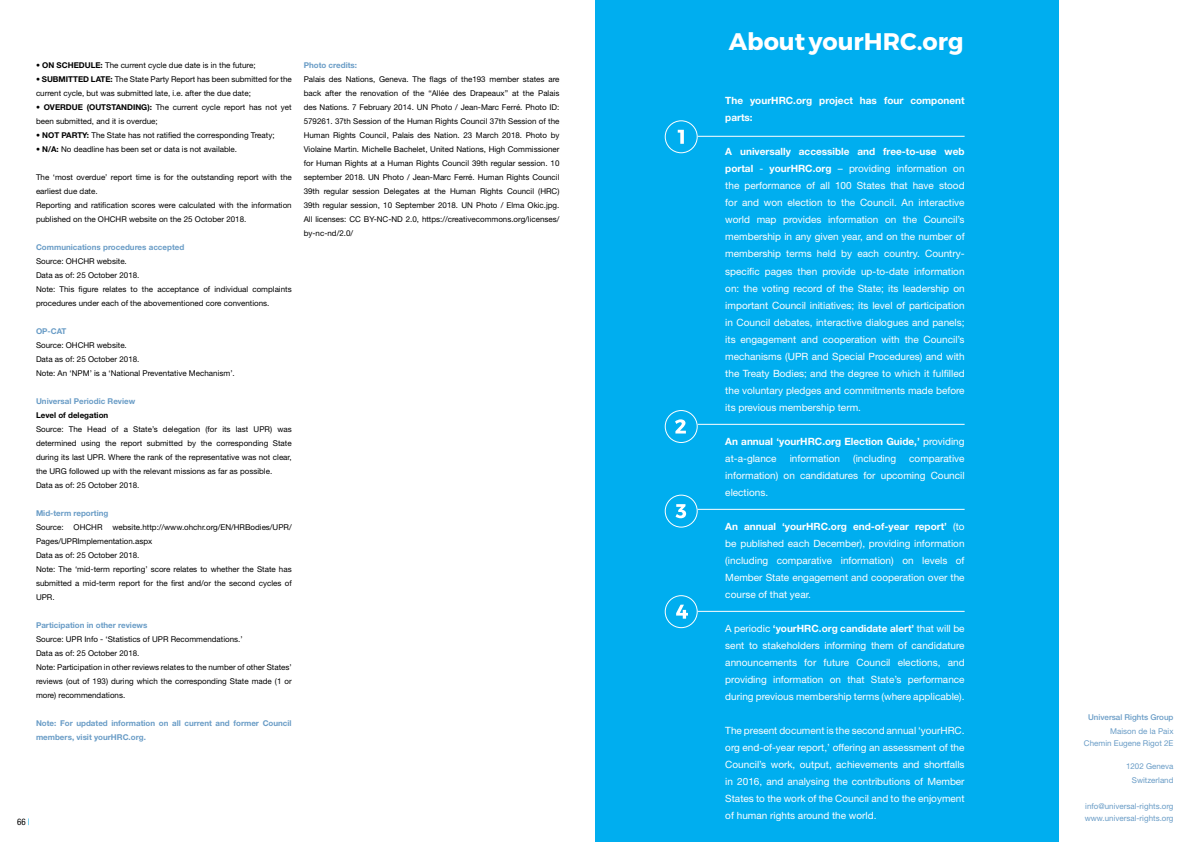
<style>
.page{position:relative;width:1191px;height:842px;background:#fff}
.page>*{position:absolute;margin:0;border:0;box-sizing:border-box;transform-origin:0 0}
.t1{font:700 24px "Montserrat";color:#fff}
.t2{font:10px/17px "Helvetica Neue LT Std";color:#fff;text-align:justify}
.t3{font:700 10px/17px "Helvetica Neue LT Std";color:#fff}
.t4{font:condensed 9px "Helvetica Neue LT Std";color:#000}
.t5{font:8px/14px "Helvetica Neue LT Std";color:#000}
.t6{font:700 8px/14px "Helvetica Neue LT Std";color:#699cc6}
.t7{font:8px/12px "Helvetica Neue LT Std";color:#699cc6;text-align:right}
.t8{font:500 8px "Helvetica Neue LT Std";color:#699cc6}
.t9{font:700 8px "Helvetica Neue LT Std";color:#000}
.s1{font-weight:700}
.s2{color:#00aeef}
.s3{font-weight:400}
</style>
<div class="page">
<div style="left:595px;top:0;width:463px;height:842px;background:#00aeef"></div>
<div style="left:664px;top:410px;width:33px;height:33px;border:1px solid #fff;border-radius:50%"></div>
<svg style="left:675px;top:419px;width:11px;height:14px"></svg>
<div style="left:664px;top:495px;width:33px;height:33px;border:1px solid #fff;border-radius:50%"></div>
<svg style="left:675px;top:504px;width:11px;height:14px"></svg>
<div style="left:664px;top:595px;width:33px;height:33px;border:1px solid #fff;border-radius:50%"></div>
<svg style="left:676px;top:605px;width:12px;height:14px"></svg>
<div style="left:664px;top:120px;width:33px;height:33px;border:1px solid #fff;border-radius:50%"></div>
<svg style="left:677px;top:130px;width:7px;height:14px"></svg>
<hr style="left:697px;top:136px;width:267px;height:1px;background:#fff">
<hr style="left:697px;top:424px;width:267px;height:1px;background:#fff">
<hr style="left:697px;top:509px;width:267px;height:1px;background:#fff">
<hr style="left:697px;top:611px;width:267px;height:1px;background:#fff">
<p class="t5" style="left:36px;top:58px;width:221px"><span class="s1">• ON SCHEDULE:</span> The current cycle due date is in the future;</p>
<p class="t5" style="left:36px;top:72px;width:257px"><span class="s1">• SUBMITTED LATE:</span> The State Party Report has been submitted for the current cycle, but was submitted late, i.e. after the due date;</p>
<p class="t5" style="left:36px;top:100px;width:257px"><span class="s1">• OVERDUE (OUTSTANDING):</span> The current cycle report has not yet been submitted, and it is overdue;</p>
<p class="t5" style="left:36px;top:128px;width:240px"><span class="s1">• NOT PARTY:</span> The State has not ratified the corresponding Treaty;</p>
<p class="t5" style="left:36px;top:142px;width:203px"><span class="s1">• N/A:</span> No deadline has been set or data is not available.</p>
<p class="t5" style="left:36px;top:170px;width:257px">The ‘most overdue’ report time is for the outstanding report with the earliest due date.<br>Reporting and ratification scores were calculated with the information published on the OHCHR website on the 25 October 2018.</p>
<p class="t6" style="left:36px;top:240px;width:150px">Communications procedures accepted</p>
<p class="t5" style="left:36px;top:254px;width:257px">Source: OHCHR website.<br>Data as of: 25 October 2018.<br>Note: This figure relates to the acceptance of individual complaints procedures under each of the abovementioned core conventions.</p>
<p class="t6" style="left:36px;top:324px;width:27px">OP-CAT</p>
<p class="t5" style="left:36px;top:338px;width:200px">Source: OHCHR website.<br>Data as of: 25 October 2018.<br>Note: An ‘NPM’ is a ‘National Preventative Mechanism’.</p>
<p class="t6" style="left:36px;top:394px;width:101px">Universal Periodic Review</p>
<p class="t9" style="left:36px;top:410px;width:74px">Level of delegation</p>
<p class="t5" style="left:36px;top:422px;width:257px">Source: The Head of a State’s delegation (for its last UPR) was determined using the report submitted by the corresponding State during its last UPR. Where the rank of the representative was not clear, the URG followed up with the relevant missions as far as possible.<br>Data as of: 25 October 2018.</p>
<p class="t6" style="left:36px;top:506px;width:74px">Mid-term reporting</p>
<p class="t5" style="left:36px;top:520px;width:29px">Source:</p>
<p class="t5" style="left:74px;top:520px;width:30px">OHCHR</p>
<p class="t5" style="left:36px;top:520px;width:257px;text-indent:76px">website.http://www.ohchr.org/EN/HRBodies/UPR/ Pages/UPRImplementation.aspx<br>Data as of: 25 October 2018.<br>Note: The ‘mid-term reporting’ score relates to whether the State has submitted a mid-term report for the first and/or the second cycles of UPR.</p>
<p class="t6" style="left:36px;top:618px;width:113px">Participation in other reviews</p>
<p class="t5" style="left:36px;top:632px;width:257px">Source: UPR Info - ‘Statistics of UPR Recommendations.’<br>Data as of: 25 October 2018.<br>Note: Participation in other reviews relates to the number of other States’ reviews (out of 193) during which the corresponding State made (1 or more) recommendations.</p>
<p class="t6" style="left:36px;top:716px;width:257px">Note: For updated information on all current and former Council members, visit yourHRC.org.</p>
<p class="t6" style="left:304px;top:58px;width:55px">Photo credits:</p>
<p class="t5" style="left:304px;top:72px;width:257px;text-align:justify">Palais des Nations, Geneva. The flags of the193 member states are back after the renovation of the “Allée des Drapeaux” at the Palais des Nations. 7 February 2014. UN Photo / Jean-Marc Ferré. Photo ID:<br>579261. 37th Session of the Human Rights Council 37th Session of the Human Rights Council, Palais des Nation. 23 March 2018. Photo by Violaine Martin. Michelle Bachelet, United Nations, High Commissioner for Human Rights at a Human Rights Council 39th regular session. 10 september 2018. UN Photo / Jean-Marc Ferré. Human Rights Council 39th regular session Delegates at the Human Rights Council (HRC)<br>39th regular session, 10 September 2018. UN Photo / Elma Okic.jpg.<br>All licenses: CC BY-NC-ND 2.0, https://creativecommons.org/licenses/ by-nc-nd/2.0/</p>
<p class="t4" style="left:17px;top:816px;width:14px">66 <span class="s2">|</span></p>
<h1 class="t1" style="left:728px;top:27px;width:236px">About yourHRC.org</h1>
<p class="t3" style="left:725px;top:92px;width:241px">The yourHRC.org project has four component parts:</p>
<p class="t2" style="left:725px;top:143px;width:241px"><span class="s1">A universally accessible and free-to-use web portal</span> - <span class="s1">yourHRC.org</span> – providing information on the performance of all 100 States that have stood for and won election to the Council. An interactive world map provides information on the Council’s membership in any given year, and on the number of membership terms held by each country. Country&shy;specific pages then provide up-to-date information on: the voting record of the State; its leadership on important Council initiatives; its level of participation in Council debates, interactive dialogues and panels; its engagement and cooperation with the Council’s mechanisms (UPR and Special Procedures) and with the Treaty Bodies; and the degree to which it fulfilled the voluntary pledges and commitments made before its previous membership term.</p>
<p class="t3" style="left:725px;top:432px;width:241px">An annual ‘yourHRC.org Election Guide,’ <span class="s3">providing at-a-glance</span></p>
<p class="t2" style="left:789px;top:449px;width:52px">information</p>
<p class="t2" style="left:853px;top:449px;width:44px">(including</p>
<p class="t2" style="left:725px;top:449px;width:241px;text-indent:184px">comparative information) on candidatures for upcoming Council elections.</p>
<p class="t2" style="left:725px;top:517px;width:241px"><span class="s1">An annual ‘yourHRC.org end-of-year report’</span> (to be published each December), providing information (including comparative information) on levels of Member State engagement and cooperation over the course of that year.</p>
<p class="t2" style="left:725px;top:619px;width:241px">A periodic <span class="s1">‘yourHRC.org candidate alert’</span> that will be sent to stakeholders informing them of candidature announcements for future Council elections, and providing information on that State’s performance during previous membership terms (where applicable).</p>
<p class="t2" style="left:725px;top:721px;width:241px">The present document is the second annual ‘yourHRC. org end-of-year report,’ offering an assessment of the Council’s work, output, achievements and shortfalls in 2016, and analysing the contributions of Member States to the work of the Council and to the enjoyment of human rights around the world.</p>
<p class="t8" style="left:1088px;top:712px;width:87px">Universal Rights Group</p>
<p class="t7" style="left:1084px;top:725px;width:91px">Maison de la Paix<br>Chemin Eugene Rigot 2E</p>
<p class="t7" style="left:1126px;top:759px;width:49px;line-height:14px">1202 Geneva<br>Switzerland</p>
<p class="t7" style="left:1084px;top:800px;width:90px;text-align:left">info@universal-rights.org www.universal-rights.org</p>
</div>
